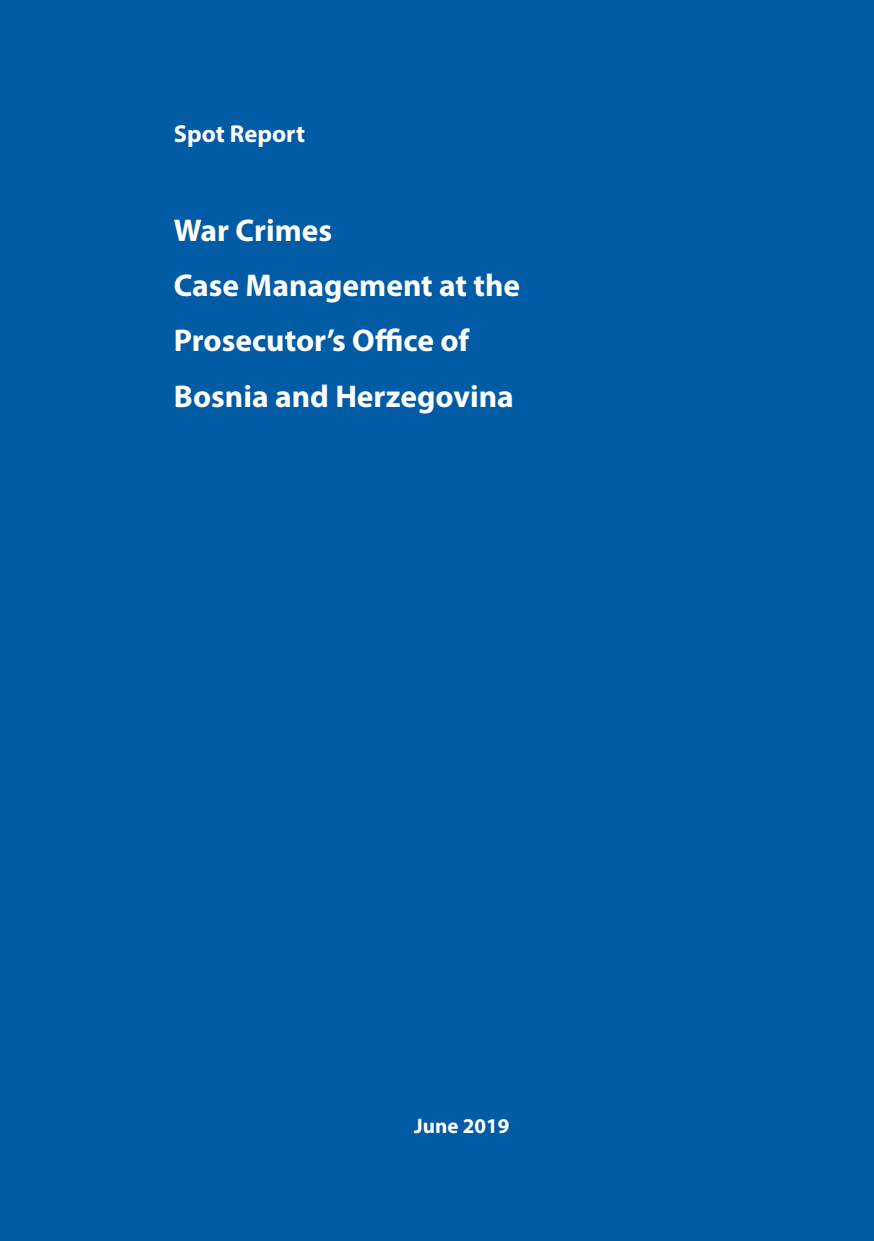
<style>
.page{position:relative;width:874px;height:1241px;background:#fff}
.page>*{position:absolute;margin:0;border:0;box-sizing:border-box;transform-origin:0 0}
.t1{font:700 31.5px/55.3px "Myriad Pro";color:#fff}
.t2{font:700 24.5px "Myriad Pro";color:#fff}
.t3{font:700 21px "Myriad Pro";color:#fff}
</style>
<div class="page">
<div style="left:0;top:0;width:873px;height:1240px;background:#015ba5"></div>
<p class="t2" style="left:174px;top:118px;width:133px">Spot Report</p>
<p class="t1" style="left:174px;top:201px;width:348px">War Crimes<br>Case Management at the<br>Prosecutor’s Office of<br>Bosnia and Herzegovina</p>
<p class="t3" style="left:414px;top:1111px;width:97px">June 2019</p>
</div>
